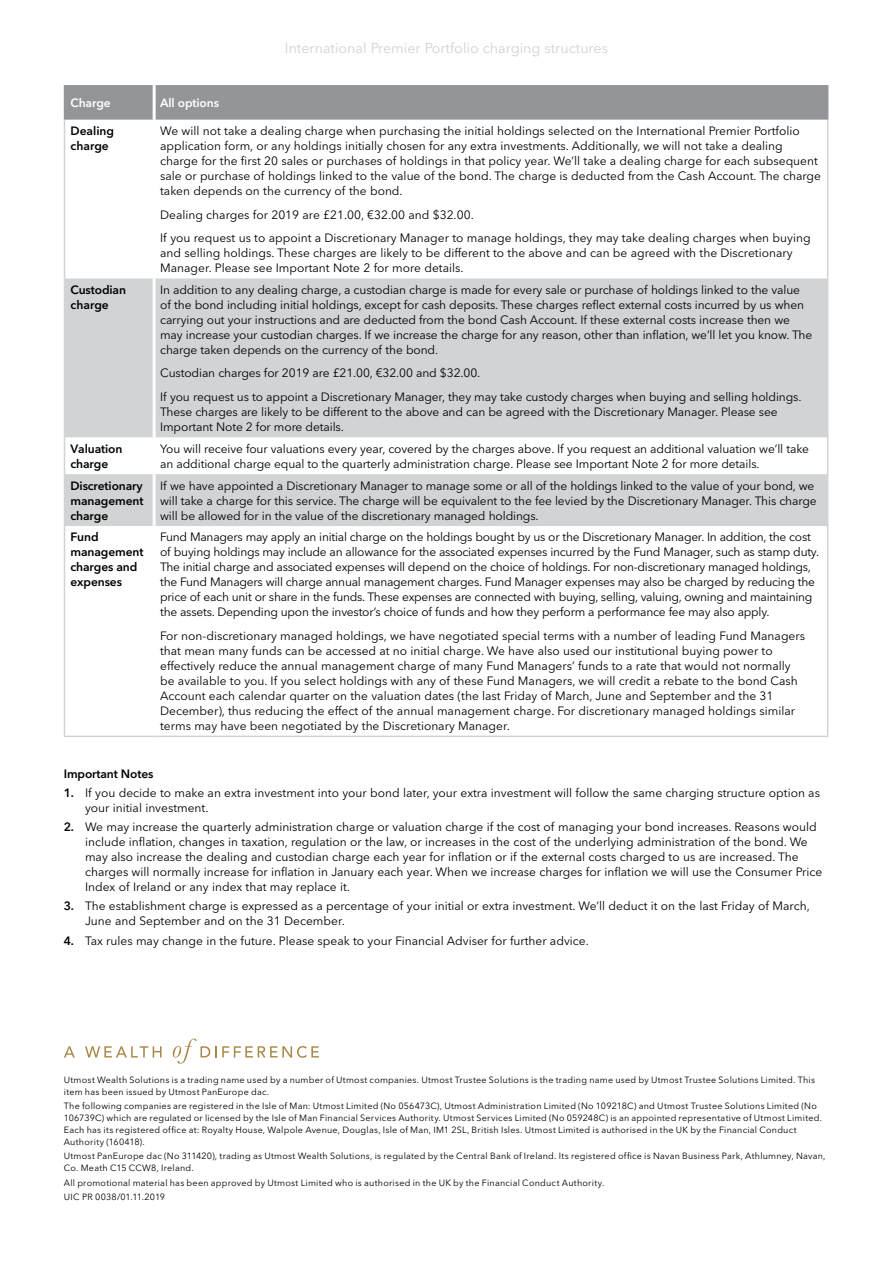
<style>
.page{position:relative;width:893px;height:1263px;background:#fff}
.page>*{position:absolute;margin:0;border:0;box-sizing:border-box;transform-origin:0 0}
.t1{font:14.25px "Avenir Next LT Pro";color:#d1d3d4}
.t2{font:12px/15px "Avenir Next LT Pro";letter-spacing:-.005em;color:#000}
.t3{font:600 12px/15px "Avenir Next LT Pro";letter-spacing:-.01em;color:#000}
.t4{font:600 12px "Avenir Next LT Pro";letter-spacing:-.01em;color:#fff}
.t5{font:9px/12px "Avenir Next LT Pro";letter-spacing:.025em;color:#000}
.s1{font-weight:600}
</style>
<div class="page">
<div style="left:65px;top:85px;width:762px;height:35px;background:#939598"></div>
<svg style="left:65px;top:278px;width:762px;height:248px;background:#d7d9da"></svg>
<hr style="left:153px;top:85px;width:3px;height:35px;background:#fff">
<hr style="left:153px;top:278px;width:3px;height:159px;background:#fff">
<hr style="left:153px;top:437px;width:3px;height:37px;background:#fff">
<hr style="left:153px;top:474px;width:3px;height:52px;background:#fff">
<hr style="left:64px;top:120px;width:1px;height:158px;background:#d1d3d4">
<hr style="left:827px;top:120px;width:1px;height:158px;background:#d1d3d4">
<hr style="left:64px;top:278px;width:1px;height:159px;background:#d1d3d4">
<hr style="left:827px;top:278px;width:1px;height:159px;background:#d1d3d4">
<hr style="left:64px;top:437px;width:1px;height:37px;background:#d1d3d4">
<hr style="left:64px;top:474px;width:1px;height:52px;background:#d1d3d4">
<hr style="left:64px;top:526px;width:1px;height:210px;background:#d1d3d4">
<hr style="left:64px;top:736px;width:90px;height:1px;background:#d1d3d4">
<hr style="left:154px;top:736px;width:674px;height:1px;background:#d1d3d4">
<hr style="left:64px;top:85px;width:1px;height:35px;background:#939598">
<hr style="left:827px;top:85px;width:1px;height:35px;background:#939598">
<hr style="left:827px;top:437px;width:1px;height:37px;background:#d1d3d4">
<hr style="left:827px;top:474px;width:1px;height:52px;background:#d1d3d4">
<hr style="left:827px;top:526px;width:1px;height:210px;background:#d1d3d4">
<svg style="left:64px;top:1046px;width:11px;height:11px"></svg>
<svg style="left:85px;top:1046px;width:77px;height:11px"></svg>
<svg style="left:173px;top:1039px;width:146px;height:25px"></svg>
<p class="t1" style="left:285px;top:40px;width:324px">International Premier Portfolio charging structures</p>
<p class="t4" style="left:71px;top:95px;width:42px">Charge</p>
<p class="t4" style="left:160px;top:95px;width:60px">All options</p>
<p class="t3" style="left:71px;top:123px;width:45px">Dealing charge</p>
<p class="t2" style="left:160px;top:123px;width:662px">We will not take a dealing charge when purchasing the initial holdings selected on the International Premier Portfolio application form, or any holdings initially chosen for any extra investments. Additionally, we will not take a dealing charge for the first 20 sales or purchases of holdings in that policy year. We’ll take a dealing charge for each subsequent sale or purchase of holdings linked to the value of the bond. The charge is deducted from the Cash Account. The charge taken depends on the currency of the bond.</p>
<p class="t2" style="left:160px;top:203px;width:652px;line-height:23.5px">Dealing charges for 2019 are £21.00, €32.00 and $32.00.<br>If you request us to appoint a Discretionary Manager to manage holdings, they may take dealing charges when buying</p>
<p class="t2" style="left:160px;top:245px;width:634px">and selling holdings. These charges are likely to be different to the above and can be agreed with the Discretionary<br>Manager. Please see Important Note 2 for more details.</p>
<p class="t3" style="left:71px;top:282px;width:57px">Custodian charge</p>
<p class="t2" style="left:160px;top:282px;width:654px">In addition to any dealing charge, a custodian charge is made for every sale or purchase of holdings linked to the value of the bond including initial holdings, except for cash deposits. These charges reflect external costs incurred by us when carrying out your instructions and are deducted from the bond Cash Account. If these external costs increase then we may increase your custodian charges. If we increase the charge for any reason, other than inflation, we’ll let you know. The charge taken depends on the currency of the bond.</p>
<p class="t2" style="left:160px;top:361px;width:643px;line-height:23.5px">Custodian charges for 2019 are £21.00, €32.00 and $32.00.<br>If you request us to appoint a Discretionary Manager, they may take custody charges when buying and selling holdings.</p>
<p class="t2" style="left:160px;top:404px;width:619px">These charges are likely to be different to the above and can be agreed with the Discretionary Manager. Please see<br>Important Note 2 for more details.</p>
<p class="t3" style="left:71px;top:441px;width:53px">Valuation charge</p>
<p class="t2" style="left:160px;top:441px;width:650px">You will receive four valuations every year, covered by the charges above. If you request an additional valuation we’ll take an additional charge equal to the quarterly administration charge. Please see Important Note 2 for more details.</p>
<p class="t3" style="left:71px;top:478px;width:74px;text-align:justify">Discretionary management charge</p>
<p class="t2" style="left:160px;top:478px;width:658px">If we have appointed a Discretionary Manager to manage some or all of the holdings linked to the value of your bond, we will take a charge for this service. The charge will be equivalent to the fee levied by the Discretionary Manager. This charge will be allowed for in the value of the discretionary managed holdings.</p>
<p class="t3" style="left:71px;top:530px;width:74px">Fund management charges and expenses</p>
<p class="t2" style="left:160px;top:530px;width:661px">Fund Managers may apply an initial charge on the holdings bought by us or the Discretionary Manager. In addition, the cost of buying holdings may include an allowance for the associated expenses incurred by the Fund Manager, such as stamp duty.<br>The initial charge and associated expenses will depend on the choice of holdings. For non‑discretionary managed holdings, the Fund Managers will charge annual management charges. Fund Manager expenses may also be charged by reducing the price of each unit or share in the funds. These expenses are connected with buying, selling, valuing, owning and maintaining the assets. Depending upon the investor’s choice of funds and how they perform a performance fee may also apply.</p>
<p class="t2" style="left:160px;top:628px;width:646px">For non-discretionary managed holdings, we have negotiated special terms with a number of leading Fund Managers that mean many funds can be accessed at no initial charge. We have also used our institutional buying power to effectively reduce the annual management charge of many Fund Managers’ funds to a rate that would not normally be available to you. If you select holdings with any of these Fund Managers, we will credit a rebate to the bond Cash Account each calendar quarter on the valuation dates (the last Friday of March, June and September and the 31<br>December), thus reducing the effect of the annual management charge. For discretionary managed holdings similar terms may have been negotiated by the Discretionary Manager.</p>
<p class="t3" style="left:64px;top:766px;width:91px">Important Notes</p>
<p class="t2" style="left:85px;top:785px;width:736px;text-indent:-21px"><span class="s1">1.</span> If you decide to make an extra investment into your bond later, your extra investment will follow the same charging structure option as your initial investment.</p>
<p class="t2" style="left:85px;top:819px;width:739px;text-indent:-21px"><span class="s1">2.</span> We may increase the quarterly administration charge or valuation charge if the cost of managing your bond increases. Reasons would include inflation, changes in taxation, regulation or the law, or increases in the cost of the underlying administration of the bond. We may also increase the dealing and custodian charge each year for inflation or if the external costs charged to us are increased. The charges will normally increase for inflation in January each year. When we increase charges for inflation we will use the Consumer Price Index of Ireland or any index that may replace it.</p>
<p class="t2" style="left:85px;top:899px;width:726px;text-indent:-21px"><span class="s1">3.</span> The establishment charge is expressed as a percentage of your initial or extra investment. We’ll deduct it on the last Friday of March,<br>June and September and on the 31 December.</p>
<p class="t2" style="left:64px;top:933px;width:527px"><span class="s1">4.</span> Tax rules may change in the future. Please speak to your Financial Adviser for further advice.</p>
<p class="t5" style="left:64px;top:1074px;width:753px">Utmost Wealth Solutions is a trading name used by a number of Utmost companies. Utmost Trustee Solutions is the trading name used by Utmost Trustee Solutions Limited. This item has been issued by Utmost PanEurope dac.</p>
<p class="t5" style="left:64px;top:1100px;width:760px">The following companies are registered in the Isle of Man: Utmost Limited (No 056473C), Utmost Administration Limited (No 109218C) and Utmost Trustee Solutions Limited (No 106739C) which are regulated or licensed by the Isle of Man Financial Services Authority. Utmost Services Limited (No 059248C) is an appointed representative of Utmost Limited.<br>Each has its registered office at: Royalty House, Walpole Avenue, Douglas, Isle of Man, IM1 2SL, British Isles. Utmost Limited is authorised in the UK by the Financial Conduct Authority (160418).</p>
<p class="t5" style="left:64px;top:1150px;width:763px">Utmost PanEurope dac (No 311420), trading as Utmost Wealth Solutions, is regulated by the Central Bank of Ireland. Its registered office is Navan Business Park, Athlumney, Navan,<br>Co. Meath C15 CCW8, Ireland.</p>
<p class="t5" style="left:64px;top:1175px;width:542px;line-height:14.1px">All promotional material has been approved by Utmost Limited who is authorised in the UK by the Financial Conduct Authority.<br>UIC PR 0038/01.11.2019</p>
</div>
